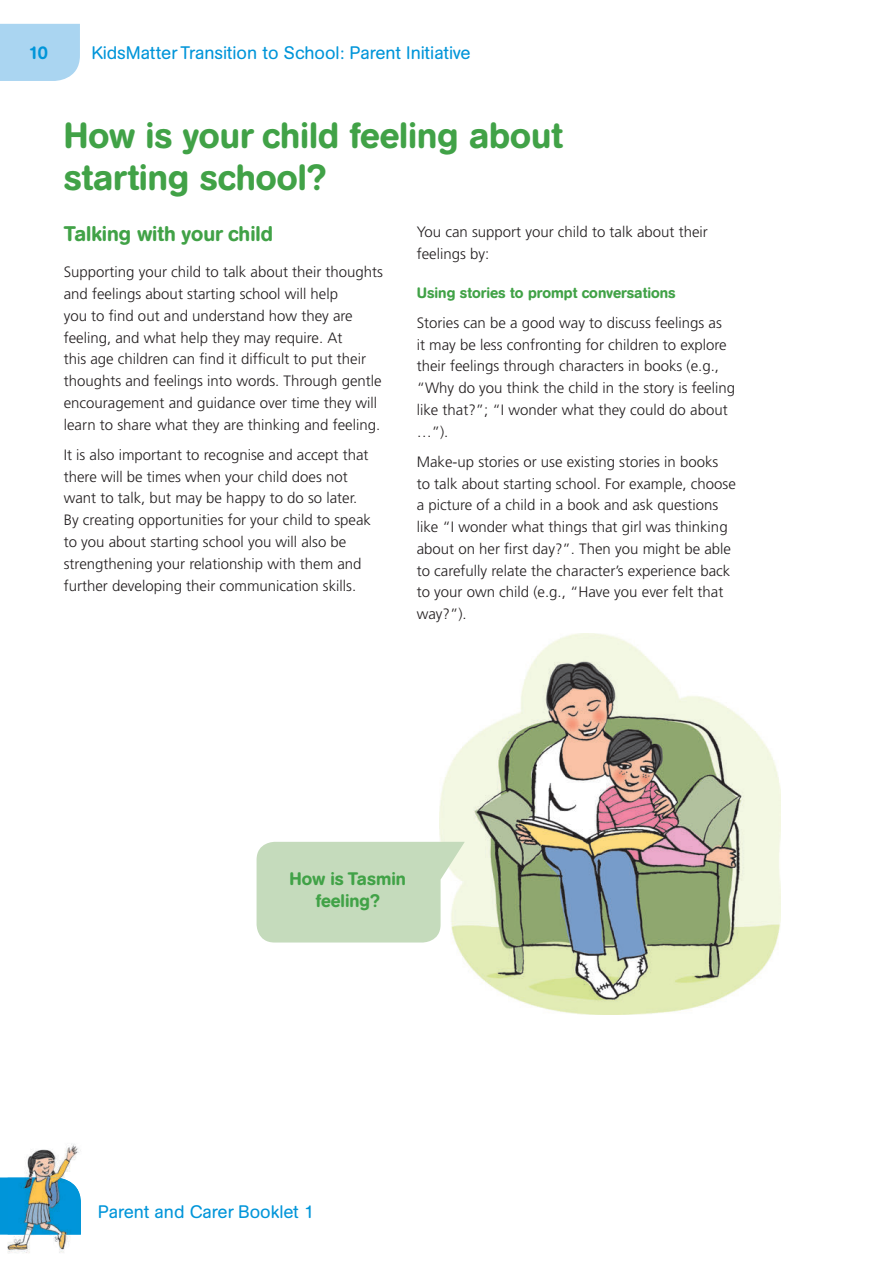
<style>
.page{position:relative;width:893px;height:1263px;background:#fff}
.page>*{position:absolute;margin:0;border:0;box-sizing:border-box;transform-origin:0 0}
.t1{font:500 36px/42px "AG Book Rounded BQ";color:#41a247}
.t2{font:500 21px "AG Book Rounded BQ";color:#41a247}
.t3{font:18px "AG Book Rounded BQ";color:#0095d9}
.t4{font:500 18px/22.5px "AG Book Rounded BQ";color:#41a247;text-align:center}
.t5{font:500 18px "AG Book Rounded BQ";color:#0095d9}
.t6{font:300 15px/21.8px "Frutiger";color:#231f20}
.t7{font:500 15px "AG Book Rounded BQ";color:#41a247}
</style>
<div class="page">
<div style="left:0;top:24px;width:80px;height:57px;background:#aad5f1"></div>
<svg style="left:0;top:1177px;width:7px;height:57px"></svg>
<img style="left:439px;top:633px;width:342px;height:382px">
<svg style="left:257px;top:842px;width:208px;height:100px;background:#cadec1"></svg>
<img style="left:7px;top:1143px;width:74px;height:110px">
<img style="left:7px;top:1177px;width:74px;height:57px">
<p class="t5" style="left:29px;top:42px;width:21px">10</p>
<p class="t3" style="left:91px;top:43px;width:381px">KidsMatter Transition to School: Parent Initiative</p>
<h1 class="t1" style="left:64px;top:115px;width:500px">How is your child feeling about starting school?</h1>
<h2 class="t2" style="left:64px;top:221px;width:211px">Talking with your child</h2>
<p class="t6" style="left:64px;top:261px;width:321px">Supporting your child to talk about their thoughts and feelings about starting school will help<br>you to find out and understand how they are feeling, and what help they may require. At<br>this age children can find it difficult to put their thoughts and feelings into words. Through gentle encouragement and guidance over time they will learn to share what they are thinking and feeling.</p>
<p class="t6" style="left:64px;top:444px;width:309px">It is also important to recognise and accept that there will be times when your child does not want to talk, but may be happy to do so later.<br>By creating opportunities for your child to speak to you about starting school you will also be strengthening your relationship with them and further developing their communication skills.</p>
<p class="t6" style="left:417px;top:221px;width:293px">You can support your child to talk about their feelings by:</p>
<p class="t7" style="left:417px;top:284px;width:261px">Using stories to prompt conversations</p>
<p class="t6" style="left:417px;top:312px;width:320px">Stories can be a good way to discuss feelings as<br>it may be less confronting for children to explore their feelings through characters in books (e.g., “Why do you think the child in the story is feeling like that?”; “I wonder what they could do about …”).</p>
<p class="t6" style="left:417px;top:451px;width:321px">Make-up stories or use existing stories in books<br>to talk about starting school. For example, choose a picture of a child in a book and ask questions like “I wonder what things that girl was thinking about on her first day?”. Then you might be able to carefully relate the character’s experience back to your own child (e.g., “Have you ever felt that way?”).</p>
<p class="t4" style="left:290px;top:867px;width:118px">How is Tasmin feeling?</p>
<p class="t3" style="left:98px;top:1201px;width:218px">Parent and Carer Booklet 1</p>
</div>
